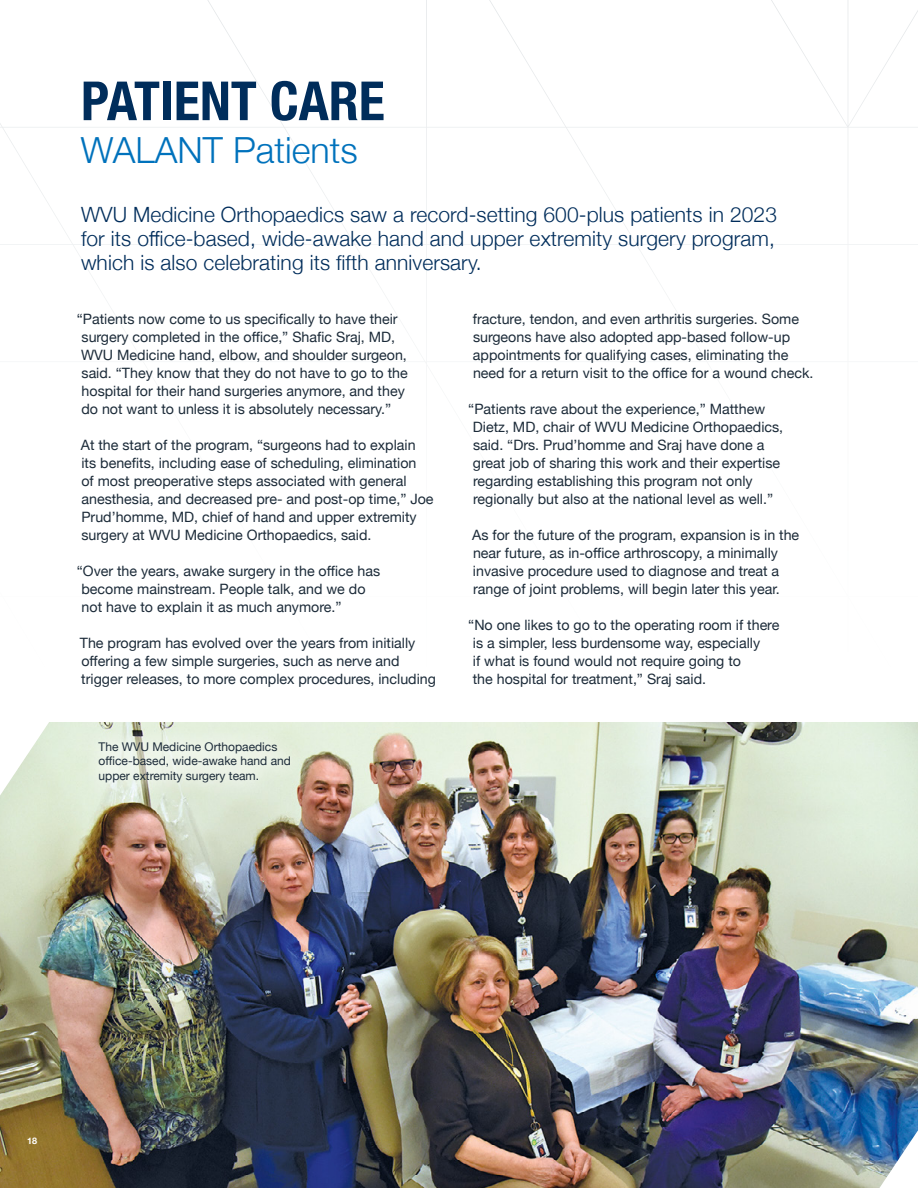
<style>
.page{position:relative;width:918px;height:1188px;background:#fff}
.page>*{position:absolute;margin:0;border:0;box-sizing:border-box;transform-origin:0 0}
.t1{font:700 condensed 54px "Helvetica Neue";color:#002d5b}
.t2{font:300 36px "Helvetica Neue";color:#0072bc}
.t3{font:300 21px/24px "Helvetica Neue";letter-spacing:.005em;color:#002d5b;text-align:justify}
.t4{font:14.25px/18px "Helvetica Neue";color:#1c2b39}
.t5{font:12px/14.4px "Helvetica Neue";color:#1c2b39}
.t6{font:700 9px "Helvetica Neue";color:#fff}
</style>
<div class="page">
<img style="left:0;top:0;width:918px;height:1188px">
<h1 class="t1" style="left:81px;top:56px;width:305px">PATIENT CARE</h1>
<h2 class="t2" style="left:81px;top:121px;width:278px">WALANT Patients</h2>
<h3 class="t3" style="left:81px;top:201px;width:698px">WVU Medicine Orthopaedics saw a record-setting 600-plus patients in 2023 for its office-based, wide-awake hand and upper extremity surgery program, which is also celebrating its fifth anniversary.</h3>
<p class="t4" style="left:81px;top:311px;width:328px;text-indent:-4px">“Patients now come to us specifically to have their surgery completed in the office,” Shafic Sraj, MD, WVU Medicine hand, elbow, and shoulder surgeon, said. “They know that they do not have to go to the hospital for their hand surgeries anymore, and they do not want to unless it is absolutely necessary.”</p>
<p class="t4" style="left:81px;top:437px;width:354px">At the start of the program, “surgeons had to explain its benefits, including ease of scheduling, elimination<br>of most preoperative steps associated with general anesthesia, and decreased pre- and post-op time,” Joe Prud’homme, MD, chief of hand and upper extremity surgery at WVU Medicine Orthopaedics, said.</p>
<p class="t4" style="left:82px;top:563px;width:300px;text-indent:-5px">“Over the years, awake surgery in the office has become mainstream. People talk, and we do not have to explain it as much anymore.”</p>
<p class="t4" style="left:80px;top:635px;width:358px">The program has evolved over the years from initially offering a few simple surgeries, such as nerve and trigger releases, to more complex procedures, including</p>
<p class="t4" style="left:473px;top:311px;width:342px">fracture, tendon, and even arthritis surgeries. Some surgeons have also adopted app-based follow-up appointments for qualifying cases, eliminating the need for a return visit to the office for a wound check.</p>
<p class="t4" style="left:473px;top:401px;width:312px;text-indent:-5px">“Patients rave about the experience,” Matthew Dietz, MD, chair of WVU Medicine Orthopaedics, said. “Drs. Prud’homme and Sraj have done a great job of sharing this work and their expertise regarding establishing this program not only regionally but also at the national level as well.”</p>
<p class="t4" style="left:472px;top:527px;width:329px">As for the future of the program, expansion is in the near future, as in-office arthroscopy, a minimally invasive procedure used to diagnose and treat a range of joint problems, will begin later this year.</p>
<p class="t4" style="left:473px;top:617px;width:308px;text-indent:-5px">“No one likes to go to the operating room if there is a simpler, less burdensome way, especially<br>if what is found would not require going to<br>the hospital for treatment,” Sraj said.</p>
<p class="t5" style="left:99px;top:740px;width:194px">The WVU Medicine Orthopaedics office-based, wide-awake hand and upper extremity surgery team.</p>
<p class="t6" style="left:27px;top:1134px;width:12px">18</p>
</div>
